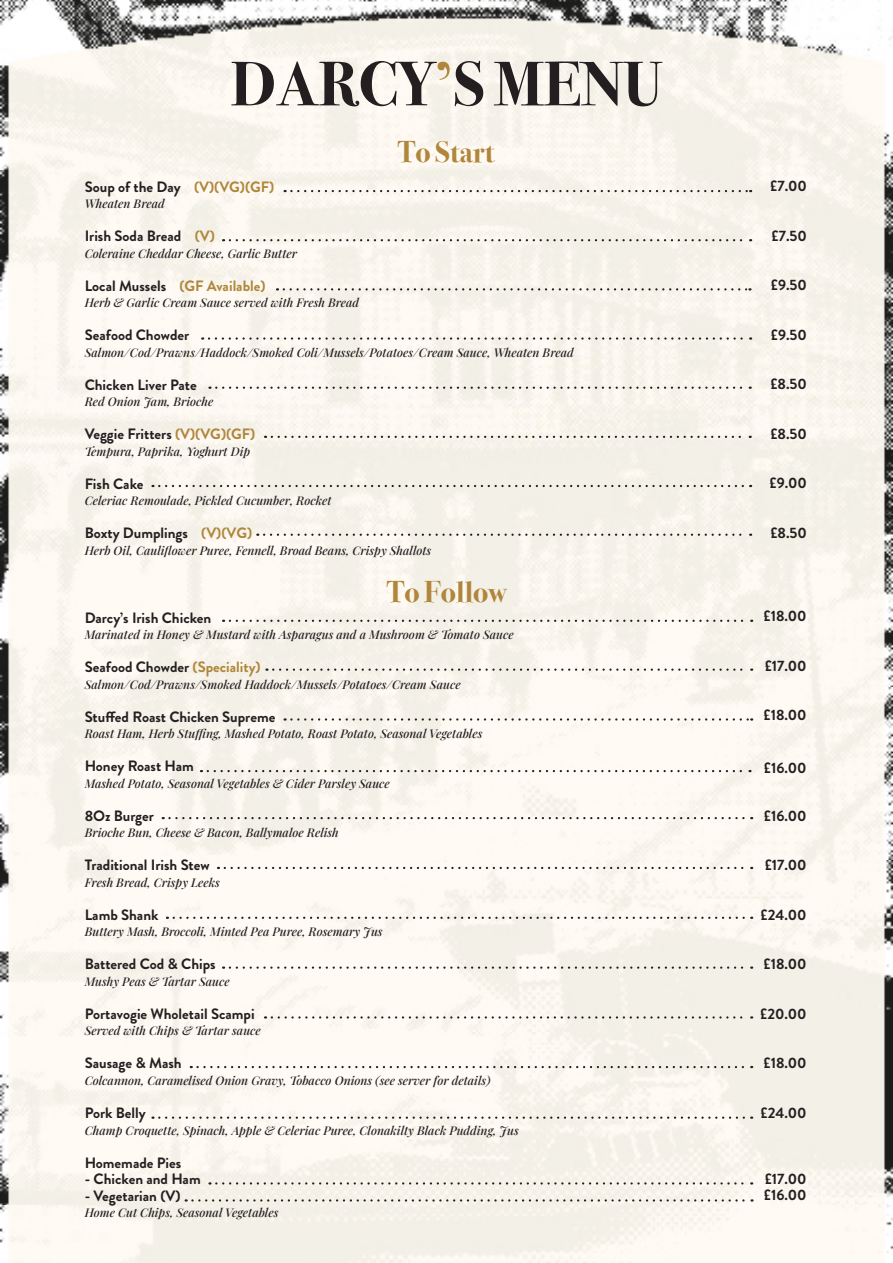
<style>
.page{position:relative;width:893px;height:1263px;background:#f9f5ed}
.page>*{position:absolute;margin:0;border:0;box-sizing:border-box;transform-origin:0 0}
.t1{font:700 63px "Bodoni Svty Two ITCTT";color:#231f20}
.t2{font:700 30px "Bodoni Svty Two ITCTT";color:#af863a}
.t3{font:700 15px "Brandon Grotesque";color:#231f20}
.t4{font:700 15px "Brandon Grotesque";color:#af863a}
.t5{font:italic 12px "Playfair Display";color:#231f20}
.s1{color:#af863a}
.s2{color:#231f20}
</style>
<div class="page">
<svg style="left:285px;top:190px;width:466px;height:2px"></svg>
<svg style="left:230px;top:239px;width:521px;height:2px"></svg>
<svg style="left:284px;top:288px;width:466px;height:2px"></svg>
<svg style="left:209px;top:337px;width:542px;height:3px"></svg>
<svg style="left:216px;top:387px;width:535px;height:2px"></svg>
<svg style="left:159px;top:485px;width:592px;height:2px"></svg>
<svg style="left:272px;top:436px;width:479px;height:2px"></svg>
<svg style="left:230px;top:620px;width:522px;height:2px"></svg>
<svg style="left:273px;top:668px;width:479px;height:3px"></svg>
<svg style="left:285px;top:718px;width:467px;height:3px"></svg>
<svg style="left:208px;top:770px;width:542px;height:2px"></svg>
<svg style="left:163px;top:817px;width:589px;height:2px"></svg>
<svg style="left:174px;top:917px;width:578px;height:2px"></svg>
<svg style="left:230px;top:966px;width:522px;height:3px"></svg>
<svg style="left:272px;top:1016px;width:480px;height:2px"></svg>
<svg style="left:198px;top:1066px;width:554px;height:2px"></svg>
<svg style="left:159px;top:1116px;width:593px;height:3px"></svg>
<svg style="left:225px;top:867px;width:527px;height:2px"></svg>
<svg style="left:216px;top:1182px;width:536px;height:2px"></svg>
<svg style="left:186px;top:1199px;width:566px;height:2px"></svg>
<svg style="left:264px;top:534px;width:487px;height:2px"></svg>
<p class="t1" style="left:231px;top:32px;width:433px">DARCY<span class="s1">’</span>S MENU</p>
<p class="t2" style="left:398px;top:127px;width:98px">To Start</p>
<p class="t3" style="left:85px;top:176px;width:191px">Soup of the Day <span class="s1">(V)(VG)(GF)</span></p>
<p class="t5" style="left:85px;top:194px;width:82px">Wheaten Bread</p>
<p class="t3" style="left:85px;top:226px;width:132px">Irish Soda Bread <span class="s1">(V)</span></p>
<p class="t5" style="left:85px;top:244px;width:214px">Coleraine Cheddar Cheese, Garlic Butter</p>
<p class="t4" style="left:85px;top:275px;width:182px"><span class="s2">Local Mussels</span> (GF Available)</p>
<p class="t5" style="left:85px;top:293px;width:276px">Herb &amp; Garlic Cream Sauce served with Fresh Bread</p>
<p class="t3" style="left:85px;top:325px;width:106px">Seafood Chowder</p>
<p class="t5" style="left:85px;top:343px;width:491px">Salmon/Cod/Prawns/Haddock/Smoked Coli/Mussels/Potatoes/Cream Sauce, Wheaten Bread</p>
<p class="t3" style="left:85px;top:374px;width:114px">Chicken Liver Pate</p>
<p class="t5" style="left:85px;top:392px;width:130px">Red Onion Jam, Brioche</p>
<p class="t3" style="left:85px;top:424px;width:172px">Veggie Fritters <span class="s1">(V)(VG)(GF)</span></p>
<p class="t5" style="left:85px;top:442px;width:167px">Tempura, Paprika, Yoghurt Dip</p>
<p class="t3" style="left:85px;top:473px;width:60px">Fish Cake</p>
<p class="t5" style="left:85px;top:491px;width:248px">Celeriac Remoulade, Pickled Cucumber, Rocket</p>
<p class="t3" style="left:85px;top:523px;width:169px">Boxty Dumplings <span class="s1">(V)(VG)</span></p>
<p class="t5" style="left:85px;top:541px;width:348px">Herb Oil, Cauliflower Puree, Fennell, Broad Beans, Crispy Shallots</p>
<p class="t2" style="left:387px;top:567px;width:121px">To Follow</p>
<p class="t3" style="left:85px;top:607px;width:128px">Darcy’s Irish Chicken</p>
<p class="t5" style="left:85px;top:626px;width:431px">Marinated in Honey &amp; Mustard with Asparagus and a Mushroom &amp; Tomato Sauce</p>
<p class="t3" style="left:85px;top:657px;width:177px">Seafood Chowder <span class="s1">(Speciality)</span></p>
<p class="t5" style="left:85px;top:675px;width:377px">Salmon/Cod/Prawns/Smoked Haddock/Mussels/Potatoes/Cream Sauce</p>
<p class="t3" style="left:85px;top:706px;width:192px">Stuffed Roast Chicken Supreme</p>
<p class="t5" style="left:85px;top:725px;width:399px">Roast Ham, Herb Stuffing, Mashed Potato, Roast Potato, Seasonal Vegetables</p>
<p class="t3" style="left:85px;top:756px;width:111px">Honey Roast Ham</p>
<p class="t5" style="left:85px;top:774px;width:307px">Mashed Potato, Seasonal Vegetables &amp; Cider Parsley Sauce</p>
<p class="t3" style="left:85px;top:805px;width:71px">8Oz Burger</p>
<p class="t5" style="left:85px;top:824px;width:256px">Brioche Bun, Cheese &amp; Bacon, Ballymaloe Relish</p>
<p class="t3" style="left:85px;top:855px;width:127px">Traditional Irish Stew</p>
<p class="t5" style="left:85px;top:873px;width:137px">Fresh Bread, Crispy Leeks</p>
<p class="t3" style="left:85px;top:904px;width:75px">Lamb Shank</p>
<p class="t5" style="left:85px;top:923px;width:299px">Buttery Mash, Broccoli, Minted Pea Puree, Rosemary Jus</p>
<p class="t3" style="left:85px;top:954px;width:133px">Battered Cod &amp; Chips</p>
<p class="t5" style="left:85px;top:972px;width:147px">Mushy Peas &amp; Tartar Sauce</p>
<p class="t3" style="left:85px;top:1003px;width:172px">Portavogie Wholetail Scampi</p>
<p class="t5" style="left:85px;top:1022px;width:178px">Served with Chips &amp; Tartar sauce</p>
<p class="t3" style="left:85px;top:1053px;width:99px">Sausage &amp; Mash</p>
<p class="t5" style="left:85px;top:1071px;width:407px">Colcannon, Caramelised Onion Gravy, Tobacco Onions (see server for details)</p>
<p class="t3" style="left:85px;top:1102px;width:63px">Pork Belly</p>
<p class="t5" style="left:85px;top:1121px;width:436px">Champ Croquette, Spinach, Apple &amp; Celeriac Puree, Clonakilty Black Pudding, Jus</p>
<p class="t3" style="left:85px;top:1152px;width:98px">Homemade Pies</p>
<p class="t3" style="left:85px;top:1168px;width:118px">- Chicken and Ham</p>
<p class="t3" style="left:85px;top:1185px;width:97px">- Vegetarian (V)</p>
<p class="t5" style="left:85px;top:1203px;width:195px">Home Cut Chips, Seasonal Vegetables</p>
<p class="t3" style="left:770px;top:175px;width:38px">£7.00</p>
<p class="t3" style="left:772px;top:225px;width:37px">£7.50</p>
<p class="t3" style="left:771px;top:274px;width:38px">£9.50</p>
<p class="t3" style="left:771px;top:324px;width:38px">£9.50</p>
<p class="t3" style="left:770px;top:373px;width:38px">£8.50</p>
<p class="t3" style="left:770px;top:423px;width:38px">£8.50</p>
<p class="t3" style="left:769px;top:472px;width:39px">£9.00</p>
<p class="t3" style="left:770px;top:522px;width:38px">£8.50</p>
<p class="t3" style="left:763px;top:605px;width:45px">£18.00</p>
<p class="t3" style="left:765px;top:655px;width:44px">£17.00</p>
<p class="t3" style="left:763px;top:704px;width:45px">£18.00</p>
<p class="t3" style="left:764px;top:757px;width:44px">£16.00</p>
<p class="t3" style="left:764px;top:805px;width:44px">£16.00</p>
<p class="t3" style="left:765px;top:854px;width:44px">£17.00</p>
<p class="t3" style="left:761px;top:904px;width:48px">£24.00</p>
<p class="t3" style="left:763px;top:953px;width:45px">£18.00</p>
<p class="t3" style="left:760px;top:1003px;width:48px">£20.00</p>
<p class="t3" style="left:763px;top:1052px;width:45px">£18.00</p>
<p class="t3" style="left:761px;top:1102px;width:48px">£24.00</p>
<p class="t3" style="left:765px;top:1168px;width:44px">£17.00</p>
<p class="t3" style="left:764px;top:1184px;width:44px">£16.00</p>
</div>
